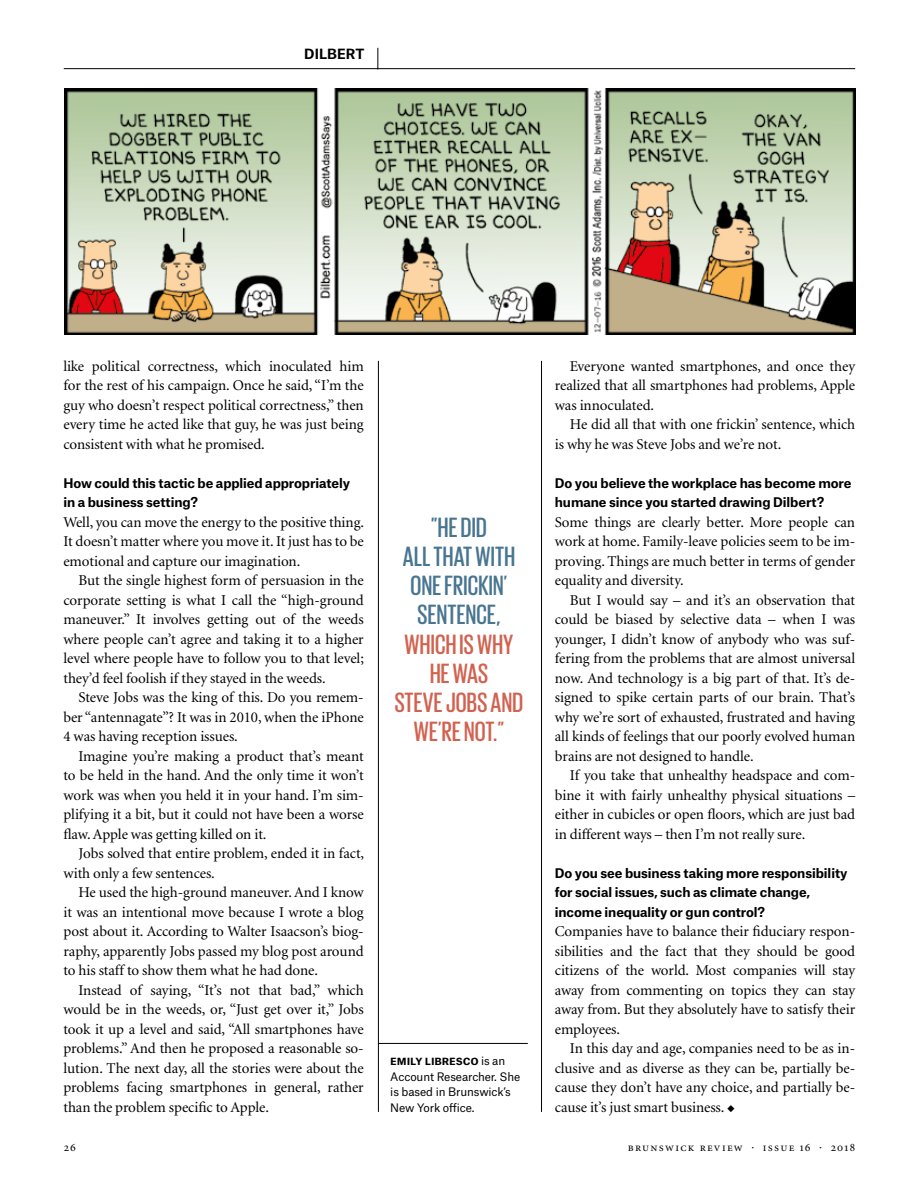
<style>
.page{position:relative;width:919px;height:1191px;background:#fff}
.page>*{position:absolute;margin:0;border:0;box-sizing:border-box;transform-origin:0 0}
.t1{font:500 28.5px/29.2px "Giorgio Sans";letter-spacing:.01em;color:#487590;text-align:center}
.t2{font:500 28.5px/29.2px "Giorgio Sans";letter-spacing:.01em;color:#d26250;text-align:center}
.t3{font:15px/19.5px "Minion";letter-spacing:-.005em;color:#000;text-align:justify}
.t4{font:700 13.5px "Atlas Grotesk";color:#000}
.t5{font:700 12.75px/19.5px "Atlas Grotesk";letter-spacing:-.005em;color:#000}
.t6{font:12px "Minion Regular SC";letter-spacing:.105em;color:#000}
.t7{font:11.25px/15.6px "Atlas Grotesk";letter-spacing:-.01em;color:#000}
.s1{font-weight:700}
</style>
<div class="page">
<hr style="left:64px;top:68px;width:791px;height:1px;background:#000">
<img style="left:65px;top:88px;width:790px;height:246px">
<hr style="left:378px;top:1043px;width:149px;height:1px;background:#000">
<svg style="left:377px;top:48px;width:1px;height:21px"></svg>
<hr style="left:541px;top:361px;width:1px;height:751px;background:#000">
<hr style="left:378px;top:361px;width:1px;height:751px;background:#000">
<p class="t4" style="left:304px;top:42px;width:62px">DILBERT</p>
<p class="t3" style="left:63px;top:357px;width:302px">like political correctness, which inoculated him for the rest of his campaign. Once he said, “I’m the guy who doesn’t respect political correctness,” then every time he acted like that guy, he was just being consistent with what he promised.</p>
<p class="t5" style="left:63px;top:472px;width:288px">How could this tactic be applied appropriately in a business setting?</p>
<p class="t3" style="left:63px;top:513px;width:302px">Well, you can move the energy to the positive thing.<br>It doesn’t matter where you move it. It just has to be emotional and capture our imagination.</p>
<p class="t3" style="left:63px;top:571px;width:302px;text-indent:15px">But the single highest form of persuasion in the corporate setting is what I call the “high-ground maneuver.” It involves getting out of the weeds where people can’t agree and taking it to a higher level where people have to follow you to that level; they’d feel foolish if they stayed in the weeds.</p>
<p class="t3" style="left:63px;top:688px;width:302px;text-indent:15px">Steve Jobs was the king of this. Do you remem&shy;ber “antennagate”? It was in 2010, when the iPhone 4 was having reception issues.</p>
<p class="t3" style="left:63px;top:747px;width:302px;text-indent:15px">Imagine you’re making a product that’s meant to be held in the hand. And the only time it won’t work was when you held it in your hand. I’m sim&shy;plifying it a bit, but it could not have been a worse flaw. Apple was getting killed on it.</p>
<p class="t3" style="left:63px;top:844px;width:302px;text-indent:15px">Jobs solved that entire problem, ended it in fact, with only a few sentences.</p>
<p class="t3" style="left:63px;top:883px;width:302px;text-indent:15px">He used the high-ground maneuver. And I know it was an intentional move because I wrote a blog post about it. According to Walter Isaacson’s biog&shy;raphy, apparently Jobs passed my blog post around to his staff to show them what he had done.</p>
<p class="t3" style="left:63px;top:981px;width:302px;text-indent:15px">Instead of saying, “It’s not that bad,” which would be in the weeds, or, “Just get over it,” Jobs took it up a level and said, “All smartphones have problems.” And then he proposed a reasonable so&shy;lution. The next day, all the stories were about the problems facing smartphones in general, rather than the problem specific to Apple.</p>
<h1 class="t1" style="left:403px;top:511px;width:114px">”HE DID<br>ALL THAT WITH<br>ONE FRICKIN’<br>SENTENCE,</h1>
<h1 class="t2" style="left:395px;top:628px;width:130px">WHICH IS WHY<br>HE WAS<br>STEVE JOBS AND<br>WE’RE NOT.”</h1>
<p class="t7" style="left:390px;top:1051px;width:131px"><span class="s1">emily libresco</span> is an<br>Account Researcher. She is based in Brunswick’s<br>New York office.</p>
<p class="t3" style="left:555px;top:357px;width:302px;text-indent:15px">Everyone wanted smartphones, and once they realized that all smartphones had problems, Apple was innoculated.</p>
<p class="t3" style="left:555px;top:415px;width:302px;text-indent:15px">He did all that with one frickin’ sentence, which is why he was Steve Jobs and we’re not.</p>
<p class="t5" style="left:554px;top:472px;width:298px">Do you believe the workplace has become more humane since you started drawing Dilbert?</p>
<p class="t3" style="left:554px;top:513px;width:302px">Some things are clearly better. More people can work at home. Family-leave policies seem to be im&shy;proving. Things are much better in terms of gender equality and diversity.</p>
<p class="t3" style="left:554px;top:591px;width:302px;text-indent:15px">But I would say – and it’s an observation that could be biased by selective data – when I was younger, I didn’t know of anybody who was suf&shy;fering from the problems that are almost universal now. And technology is a big part of that. It’s de&shy;signed to spike certain parts of our brain. That’s why we’re sort of exhausted, frustrated and having all kinds of feelings that our poorly evolved human brains are not designed to handle.</p>
<p class="t3" style="left:554px;top:766px;width:302px;text-indent:15px">If you take that unhealthy headspace and com&shy;bine it with fairly unhealthy physical situations – either in cubicles or open floors, which are just bad in different ways – then I’m not really sure.</p>
<p class="t5" style="left:554px;top:862px;width:294px">Do you see business taking more responsibility for social issues, such as climate change, income inequality or gun control?</p>
<p class="t3" style="left:554px;top:922px;width:302px">Companies have to balance their fiduciary respon&shy;sibilities and the fact that they should be good citizens of the world. Most companies will stay away from commenting on topics they can stay away from. But they absolutely have to satisfy their employees.</p>
<p class="t3" style="left:554px;top:1039px;width:302px;text-indent:15px">In this day and age, companies need to be as in&shy;clusive and as diverse as they can be, partially be&shy;cause they don’t have any choice, and partially be&shy;cause it’s just smart business. ◆</p>
<p class="t6" style="left:64px;top:1141px;width:13px">26</p>
<p class="t6" style="left:627px;top:1141px;width:229px">brunswick review · issue 16 · 2018</p>
</div>
